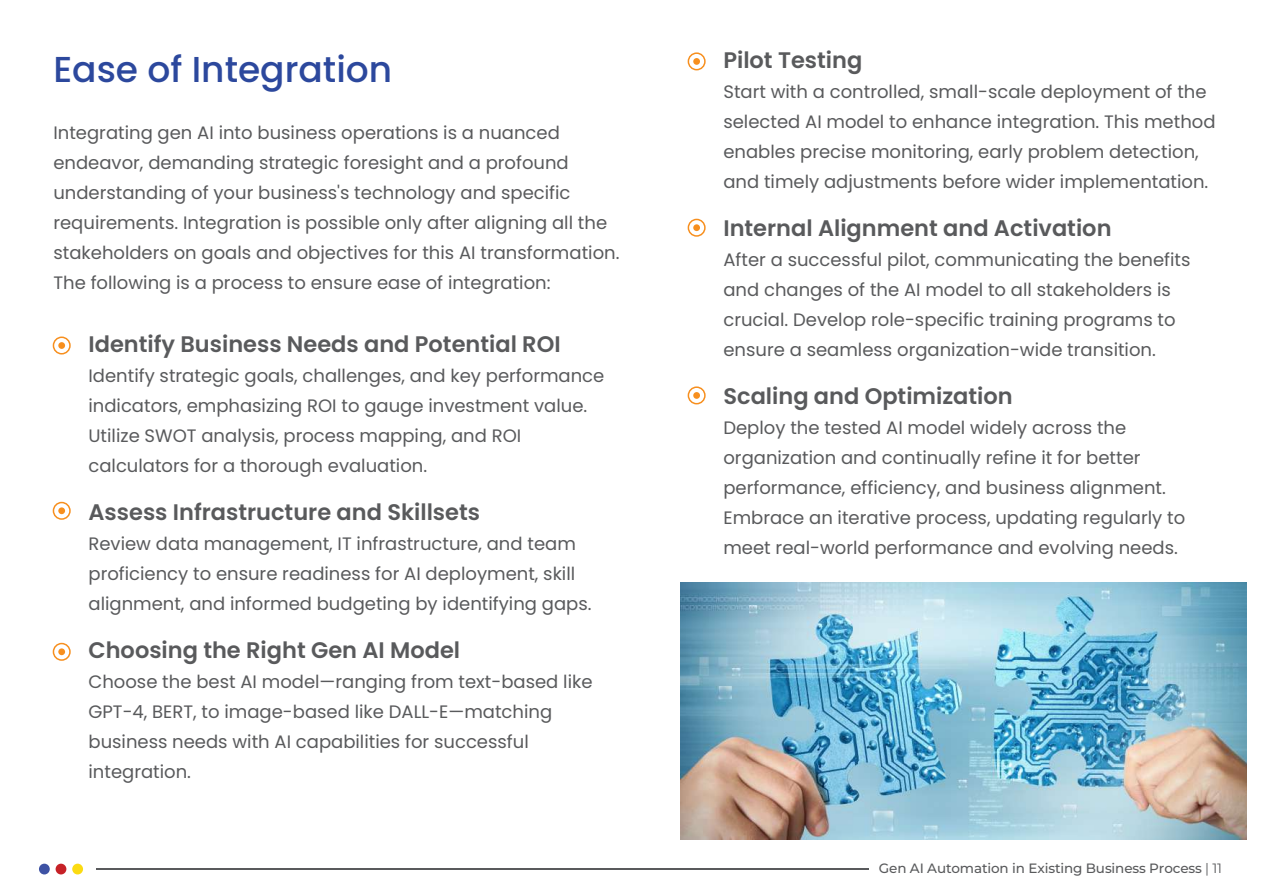
<style>
.page{position:relative;width:1263px;height:893px;background:#fff}
.page>*{position:absolute;margin:0;border:0;box-sizing:border-box;transform-origin:0 0}
.t1{font:500 36px "Poppins";color:#2c489d}
.t2{font:600 22.5px "Poppins";color:#595a5c}
.t3{font:18px/30px "Poppins";color:#595a5c}
.t4{font:500 13.5px "Montserrat";letter-spacing:-.01em;color:#595a5c}
.s1{font-weight:400}
</style>
<div class="page">
<div style="left:688px;top:52px;width:18px;height:18px;border:2px solid #f78f1e;border-radius:50%"></div>
<div style="left:693px;top:58px;width:7px;height:7px;background:#f78f1e;border-radius:50%"></div>
<div style="left:688px;top:219px;width:18px;height:18px;border:2px solid #f78f1e;border-radius:50%"></div>
<div style="left:693px;top:224px;width:7px;height:7px;background:#f78f1e;border-radius:50%"></div>
<div style="left:688px;top:386px;width:18px;height:18px;border:2px solid #f78f1e;border-radius:50%"></div>
<div style="left:693px;top:392px;width:7px;height:7px;background:#f78f1e;border-radius:50%"></div>
<div style="left:53px;top:336px;width:18px;height:18px;border:2px solid #f78f1e;border-radius:50%"></div>
<div style="left:58px;top:342px;width:7px;height:7px;background:#f78f1e;border-radius:50%"></div>
<div style="left:53px;top:502px;width:18px;height:18px;border:2px solid #f78f1e;border-radius:50%"></div>
<div style="left:58px;top:507px;width:7px;height:7px;background:#f78f1e;border-radius:50%"></div>
<div style="left:53px;top:643px;width:18px;height:18px;border:2px solid #f78f1e;border-radius:50%"></div>
<div style="left:58px;top:648px;width:7px;height:7px;background:#f78f1e;border-radius:50%"></div>
<hr style="left:96px;top:868px;width:772px;height:1px;background:#595a5c">
<div style="left:39px;top:864px;width:11px;height:10px;background:#3e52a4;border-radius:50%"></div>
<div style="left:56px;top:864px;width:10px;height:10px;background:#c62127;border-radius:50%"></div>
<div style="left:72px;top:864px;width:11px;height:10px;background:#fbdb12;border-radius:50%"></div>
<img style="left:681px;top:583px;width:565px;height:256px">
<h1 class="t1" style="left:53px;top:49px;width:340px">Ease of Integration</h1>
<p class="t3" style="left:53px;top:118px;width:567px">Integrating gen AI into business operations is a nuanced endeavor, demanding strategic foresight and a profound understanding of your business's technology and specific requirements. Integration is possible only after aligning all the stakeholders on goals and objectives for this AI transformation.<br>The following is a process to ensure ease of integration:</p>
<p class="t2" style="left:88px;top:331px;width:474px">Identify Business Needs and Potential ROI</p>
<p class="t3" style="left:88px;top:361px;width:517px">Identify strategic goals, challenges, and key performance indicators, emphasizing ROI to gauge investment value.<br>Utilize SWOT analysis, process mapping, and ROI calculators for a thorough evaluation.</p>
<p class="t2" style="left:88px;top:499px;width:393px">Assess Infrastructure and Skillsets</p>
<p class="t3" style="left:88px;top:529px;width:504px">Review data management, IT infrastructure, and team proficiency to ensure readiness for AI deployment, skill alignment, and informed budgeting by identifying gaps.</p>
<p class="t2" style="left:88px;top:637px;width:373px">Choosing the Right Gen AI Model</p>
<p class="t3" style="left:88px;top:667px;width:506px">Choose the best AI model—ranging from text-based like GPT-4, BERT, to image-based like DALL-E—matching business needs with AI capabilities for successful integration.</p>
<p class="t2" style="left:723px;top:47px;width:140px">Pilot Testing</p>
<p class="t3" style="left:723px;top:77px;width:494px">Start with a controlled, small-scale deployment of the selected AI model to enhance integration. This method enables precise monitoring, early problem detection, and timely adjustments before wider implementation.</p>
<p class="t2" style="left:723px;top:215px;width:390px">Internal Alignment and Activation</p>
<p class="t3" style="left:723px;top:245px;width:469px">After a successful pilot, communicating the benefits and changes of the AI model to all stakeholders is crucial. Develop role-specific training programs to ensure a seamless organization-wide transition.</p>
<p class="t2" style="left:723px;top:383px;width:291px">Scaling and Optimization</p>
<p class="t3" style="left:723px;top:413px;width:463px">Deploy the tested AI model widely across the organization and continually refine it for better performance, efficiency, and business alignment.<br>Embrace an iterative process, updating regularly to meet real-world performance and evolving needs.</p>
<p class="t4" style="left:879px;top:859px;width:345px">Gen AI Automation in Existing Business Process <span class="s1">| 11</span></p>
</div>
